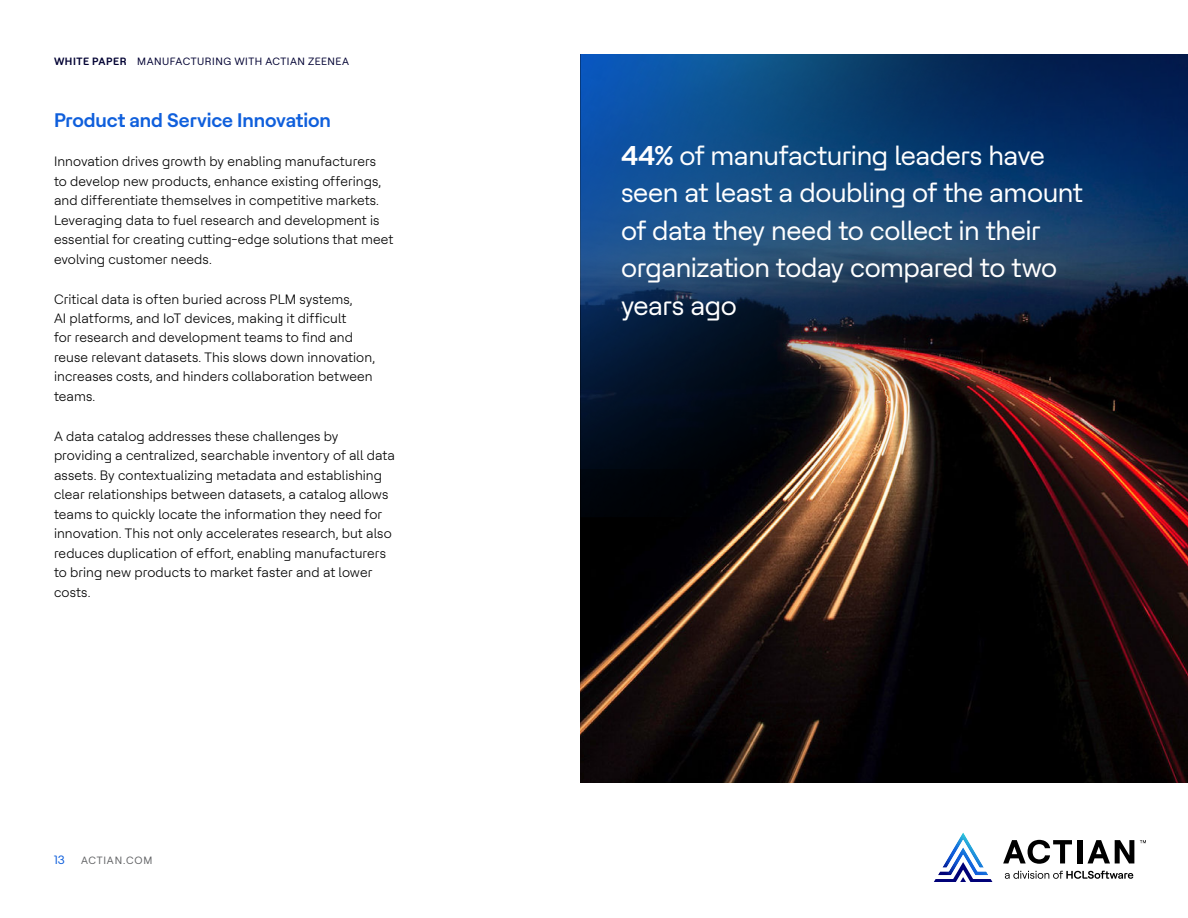
<style>
.page{position:relative;width:1188px;height:918px;background:#fff}
.page>*{position:absolute;margin:0;border:0;box-sizing:border-box;transform-origin:0 0}
.t1{font:27px/37.5px "HCL Tech Roobert";letter-spacing:-.015em;color:#fff}
.t2{font:700 19.5px "HCL Tech Roobert";letter-spacing:-.005em;color:#0f5fdc}
.t3{font:300 13.5px/19.5px "HCL Tech Roobert";letter-spacing:.005em;color:#000}
.t4{font:12px "HCL Tech Roobert";color:#0f5fdc}
.t5{font:10.5px "HCL Tech Roobert";letter-spacing:.05em;color:#000032}
.t6{font:10.5px "HCL Tech Roobert";letter-spacing:.08em;color:#636466}
.s1{font-weight:700}
</style>
<div class="page">
<svg style="left:1005px;top:871px;width:128px;height:8px"></svg>
<svg style="left:1003px;top:840px;width:69px;height:24px"></svg>
<div style="left:1077px;top:840px;width:5px;height:23px;background:#000"></div>
<svg style="left:1088px;top:840px;width:46px;height:23px"></svg>
<svg style="left:1140px;top:840px;width:6px;height:3px"></svg>
<svg style="left:934px;top:832px;width:59px;height:50px"></svg>
<img style="left:580px;top:469px;width:608px;height:314px">
<img style="left:580px;top:54px;width:605px;height:463px">
<p class="t5" style="left:54px;top:56px;width:297px"><span class="s1">WHITE PAPER</span> MANUFACTURING WITH ACTIAN ZEENEA</p>
<h2 class="t2" style="left:54px;top:111px;width:279px">Product and Service Innovation</h2>
<p class="t3" style="left:54px;top:153px;width:341px">Innovation drives growth by enabling manufacturers<br>to develop new products, enhance existing offerings, and differentiate themselves in competitive markets.<br>Leveraging data to fuel research and development is essential for creating cutting-edge solutions that meet evolving customer needs.</p>
<p class="t3" style="left:54px;top:290px;width:323px">Critical data is often buried across PLM systems,<br>AI platforms, and IoT devices, making it difficult<br>for research and development teams to find and reuse relevant datasets. This slows down innovation, increases costs, and hinders collaboration between teams.</p>
<p class="t3" style="left:54px;top:427px;width:343px">A data catalog addresses these challenges by providing a centralized, searchable inventory of all data assets. By contextualizing metadata and establishing clear relationships between datasets, a catalog allows teams to quickly locate the information they need for innovation. This not only accelerates research, but also reduces duplication of effort, enabling manufacturers to bring new products to market faster and at lower costs.</p>
<p class="t4" style="left:54px;top:854px;width:12px">13</p>
<p class="t6" style="left:81px;top:856px;width:73px">ACTIAN.COM</p>
<h1 class="t1" style="left:621px;top:138px;width:463px"><span class="s1">44%</span> of manufacturing leaders have seen at least a doubling of the amount of data they need to collect in their organization today compared to two years ago</h1>
</div>
